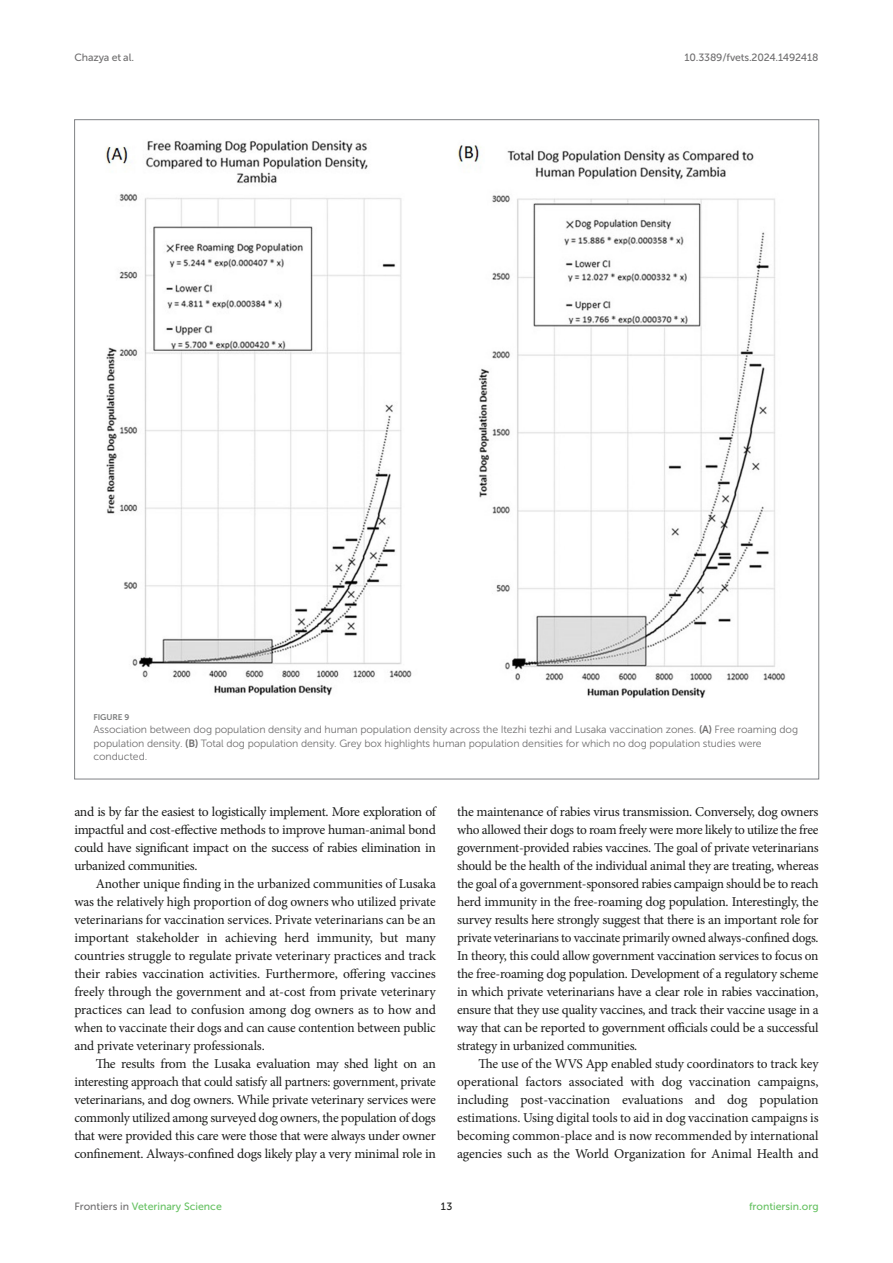
<style>
.page{position:relative;width:893px;height:1263px;background:#fff}
.page>*{position:absolute;margin:0;border:0;box-sizing:border-box;transform-origin:0 0}
.TEXT{font:13.5px/18px "Minion Pro";letter-spacing:-.02em;color:#1b1c1b;text-align:justify}
.FIG_LEG{font:10.5px/13.5px "Museo Sans 300";letter-spacing:-.01em;color:#706f70}
.t1{font:10.5px "Museo Sans 500";color:#65c161}
.t2{font:10.5px "Museo Sans 500";letter-spacing:-.015em;color:#706f70}
.t3{font:10.5px "Museo Sans 500";color:#1b1c1b}
.FIG_HD{font:8.25px "Museo Sans 700";letter-spacing:-.01em;color:#7e7f7f}
.s1{font-family:"Museo Sans 700"}
.s2{color:#706f70}
</style>
<div class="page">
<img style="left:105px;top:140px;width:681px;height:558px">
<p class="t2" style="left:74px;top:51px;width:61px">Chazya et al.</p>
<p class="t2" style="left:685px;top:51px;width:135px">10.3389/fvets.2024.1492418</p>
<p class="FIG_HD" style="left:94px;top:712px;width:37px">FIGURE 9</p>
<p class="FIG_LEG" style="left:94px;top:723px;width:706px">Association between dog population density and human population density across the Itezhi tezhi and Lusaka vaccination zones. <span class="s1">(A)</span> Free roaming dog population density. <span class="s1">(B)</span> Total dog population density. Grey box highlights human population densities for which no dog population studies were conducted.</p>
<p class="TEXT" style="left:74px;top:803px;width:363px">and is by far the easiest to logistically implement. More exploration of impactful and cost-effective methods to improve human-animal bond could have significant impact on the success of rabies elimination in urbanized communities.</p>
<p class="TEXT" style="left:74px;top:875px;width:363px;text-indent:21px">Another unique finding in the urbanized communities of Lusaka was the relatively high proportion of dog owners who utilized private veterinarians for vaccination services. Private veterinarians can be an important stakeholder in achieving herd immunity, but many countries struggle to regulate private veterinary practices and track their rabies vaccination activities. Furthermore, offering vaccines freely through the government and at-cost from private veterinary practices can lead to confusion among dog owners as to how and when to vaccinate their dogs and can cause contention between public and private veterinary professionals.</p>
<p class="TEXT" style="left:74px;top:1055px;width:363px;text-indent:21px">The results from the Lusaka evaluation may shed light on an interesting approach that could satisfy all partners: government, private veterinarians, and dog owners. While private veterinary services were commonly utilized among surveyed dog owners, the population of dogs that were provided this care were those that were always under owner confinement. Always-confined dogs likely play a very minimal role in</p>
<p class="TEXT" style="left:457px;top:803px;width:363px">the maintenance of rabies virus transmission. Conversely, dog owners who allowed their dogs to roam freely were more likely to utilize the free government-provided rabies vaccines. The goal of private veterinarians should be the health of the individual animal they are treating, whereas the goal of a government-sponsored rabies campaign should be to reach herd immunity in the free-roaming dog population. Interestingly, the survey results here strongly suggest that there is an important role for private veterinarians to vaccinate primarily owned always-confined dogs.<br>In theory, this could allow government vaccination services to focus on the free-roaming dog population. Development of a regulatory scheme in which private veterinarians have a clear role in rabies vaccination, ensure that they use quality vaccines, and track their vaccine usage in a way that can be reported to government officials could be a successful strategy in urbanized communities.</p>
<p class="TEXT" style="left:457px;top:1055px;width:363px;text-indent:21px">The use of the WVS App enabled study coordinators to track key operational factors associated with dog vaccination campaigns, including post-vaccination evaluations and dog population estimations. Using digital tools to aid in dog vaccination campaigns is becoming common-place and is now recommended by international agencies such as the World Organization for Animal Health and</p>
<p class="t1" style="left:74px;top:1200px;width:149px"><span class="s2">Frontiers in</span> Veterinary Science</p>
<p class="t3" style="left:441px;top:1200px;width:13px">13</p>
<p class="t1" style="left:749px;top:1200px;width:71px">frontiersin.org</p>
</div>
